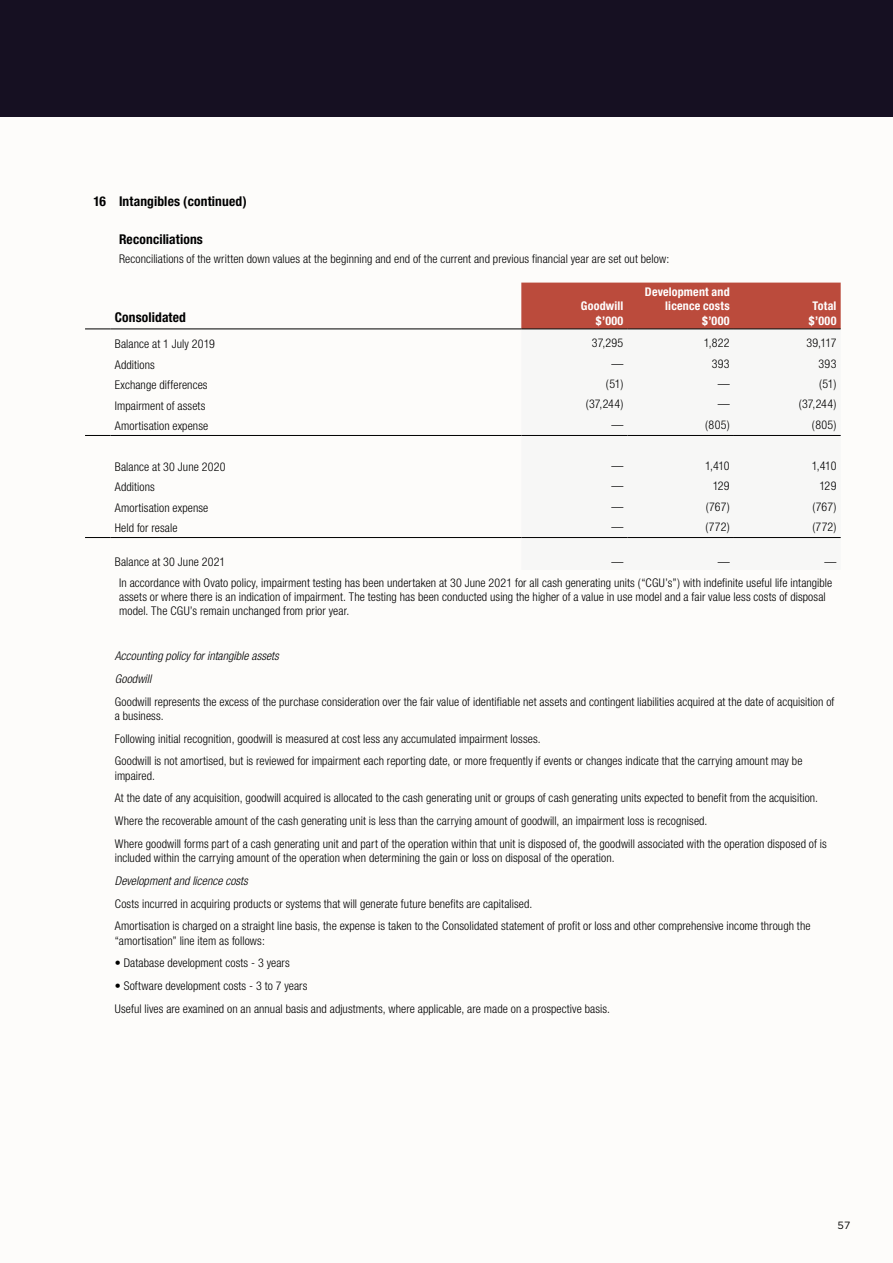
<style>
.page{position:relative;width:893px;height:1263px;background:#fdfcfa}
.page>*{position:absolute;margin:0;border:0;box-sizing:border-box;transform-origin:0 0}
.t1{font:700 condensed 13.5px "Helvetica Neue";letter-spacing:.01em;color:#000}
.t2{font:300 condensed 12px/22.8px "Helvetica Neue";letter-spacing:.01em;color:#000}
.t3{font:italic 300 condensed 12px/22.8px "Helvetica Neue";letter-spacing:.005em;color:#000}
.t4{font:700 condensed 12px/14.2px "Helvetica Neue";letter-spacing:.015em;color:#fff;text-align:right}
.t5{font:10.5px "Gotham";color:#000}
</style>
<div class="page">
<div style="left:0;top:0;width:893px;height:117px;background:#161022"></div>
<div style="left:521px;top:283px;width:320px;height:45px;background:#bb4b3c"></div>
<svg style="left:521px;top:329px;width:320px;height:210px"></svg>
<svg style="left:85px;top:328px;width:26px;height:1px"></svg>
<hr style="left:111px;top:328px;width:410px;height:1px;background:#000">
<svg style="left:85px;top:435px;width:26px;height:1px"></svg>
<hr style="left:111px;top:435px;width:410px;height:1px;background:#000">
<hr style="left:521px;top:435px;width:107px;height:1px;background:#000">
<hr style="left:628px;top:435px;width:106px;height:1px;background:#000">
<hr style="left:734px;top:435px;width:107px;height:1px;background:#000">
<svg style="left:85px;top:537px;width:26px;height:1px"></svg>
<hr style="left:111px;top:537px;width:410px;height:1px;background:#000">
<hr style="left:521px;top:537px;width:107px;height:1px;background:#000">
<hr style="left:628px;top:537px;width:106px;height:1px;background:#000">
<hr style="left:734px;top:537px;width:107px;height:1px;background:#000">
<hr style="left:521px;top:328px;width:107px;height:1px;background:#000">
<hr style="left:628px;top:328px;width:106px;height:1px;background:#000">
<hr style="left:734px;top:328px;width:107px;height:1px;background:#000">
<p class="t1" style="left:94px;top:193px;width:155px">16 Intangibles (continued)</p>
<p class="t1" style="left:119px;top:231px;width:85px">Reconciliations</p>
<p class="t2" style="left:119px;top:247px;width:552px">Reconciliations of the written down values at the beginning and end of the current and previous financial year are set out below:</p>
<p class="t4" style="left:581px;top:299px;width:44px">Goodwill $’000</p>
<p class="t4" style="left:645px;top:285px;width:86px">Development and licence costs $’000</p>
<p class="t4" style="left:813px;top:299px;width:25px">Total</p>
<p class="t1" style="left:115px;top:309px;width:73px">Consolidated</p>
<p class="t4" style="left:809px;top:313px;width:29px">$’000</p>
<p class="t2" style="left:115px;top:333px;width:102px">Balance at 1 July 2019</p>
<p class="t2" style="left:592px;top:331px;width:33px">37,295</p>
<p class="t2" style="left:704px;top:331px;width:27px">1,822</p>
<p class="t2" style="left:806px;top:331px;width:31px">39,117</p>
<p class="t2" style="left:115px;top:353px;width:42px">Additions</p>
<p class="t2" style="left:611px;top:352px;width:13px">—</p>
<p class="t2" style="left:712px;top:352px;width:19px">393</p>
<p class="t2" style="left:819px;top:352px;width:19px">393</p>
<p class="t2" style="left:115px;top:373px;width:94px">Exchange differences</p>
<p class="t2" style="left:606px;top:372px;width:19px">(51)</p>
<p class="t2" style="left:718px;top:372px;width:13px">—</p>
<p class="t2" style="left:819px;top:372px;width:19px">(51)</p>
<p class="t2" style="left:115px;top:394px;width:92px">Impairment of assets</p>
<p class="t2" style="left:586px;top:393px;width:39px">(37,244)</p>
<p class="t2" style="left:718px;top:393px;width:13px">—</p>
<p class="t2" style="left:799px;top:393px;width:39px">(37,244)</p>
<p class="t2" style="left:115px;top:414px;width:95px">Amortisation expense</p>
<p class="t2" style="left:611px;top:413px;width:13px">—</p>
<p class="t2" style="left:705px;top:413px;width:26px">(805)</p>
<p class="t2" style="left:812px;top:413px;width:26px">(805)</p>
<p class="t2" style="left:115px;top:455px;width:112px">Balance at 30 June 2020</p>
<p class="t2" style="left:611px;top:454px;width:13px">—</p>
<p class="t2" style="left:705px;top:454px;width:26px">1,410</p>
<p class="t2" style="left:812px;top:454px;width:26px">1,410</p>
<p class="t2" style="left:115px;top:475px;width:42px">Additions</p>
<p class="t2" style="left:611px;top:474px;width:13px">—</p>
<p class="t2" style="left:713px;top:474px;width:19px">129</p>
<p class="t2" style="left:819px;top:474px;width:19px">129</p>
<p class="t2" style="left:115px;top:496px;width:95px">Amortisation expense</p>
<p class="t2" style="left:611px;top:495px;width:13px">—</p>
<p class="t2" style="left:706px;top:495px;width:25px">(767)</p>
<p class="t2" style="left:812px;top:495px;width:25px">(767)</p>
<p class="t2" style="left:115px;top:516px;width:64px">Held for resale</p>
<p class="t2" style="left:611px;top:515px;width:13px">—</p>
<p class="t2" style="left:706px;top:515px;width:26px">(772)</p>
<p class="t2" style="left:812px;top:515px;width:26px">(772)</p>
<p class="t2" style="left:115px;top:550px;width:112px">Balance at 30 June 2021</p>
<p class="t2" style="left:611px;top:550px;width:13px">—</p>
<p class="t2" style="left:718px;top:550px;width:13px">—</p>
<p class="t2" style="left:119px;top:551px;width:719px;line-height:21.3px;text-indent:705px">—<br>In accordance with Ovato policy, impairment testing has been undertaken at 30 June 2021 for all cash generating units (“CGU’s”) with indefinite useful life intangible</p>
<p class="t2" style="left:119px;top:590px;width:708px;line-height:14.2px">assets or where there is an indication of impairment. The testing has been conducted using the higher of a value in use model and a fair value less costs of disposal model. The CGU’s remain unchanged from prior year.</p>
<p class="t3" style="left:115px;top:644px;width:166px">Accounting policy for intangible assets<br>Goodwill</p>
<p class="t2" style="left:115px;top:694px;width:721px;line-height:14.2px">Goodwill represents the excess of the purchase consideration over the fair value of identifiable net assets and contingent liabilities acquired at the date of acquisition of a business.</p>
<p class="t2" style="left:115px;top:727px;width:689px">Following initial recognition, goodwill is measured at cost less any accumulated impairment losses.<br>Goodwill is not amortised, but is reviewed for impairment each reporting date, or more frequently if events or changes indicate that the carrying amount may be</p>
<p class="t2" style="left:115px;top:764px;width:713px">impaired.<br>At the date of any acquisition, goodwill acquired is allocated to the cash generating unit or groups of cash generating units expected to benefit from the acquisition.<br>Where the recoverable amount of the cash generating unit is less than the carrying amount of goodwill, an impairment loss is recognised.<br>Where goodwill forms part of a cash generating unit and part of the operation within that unit is disposed of, the goodwill associated with the operation disposed of is</p>
<p class="t2" style="left:115px;top:846px;width:501px">included within the carrying amount of the operation when determining the gain or loss on disposal of the operation.</p>
<p class="t3" style="left:115px;top:869px;width:135px">Development and licence costs</p>
<p class="t2" style="left:115px;top:892px;width:697px">Costs incurred in acquiring products or systems that will generate future benefits are capitalised.<br>Amortisation is charged on a straight line basis, the expense is taken to the Consolidated statement of profit or loss and other comprehensive income through the</p>
<p class="t2" style="left:115px;top:929px;width:152px">“amortisation” line item as follows:</p>
<p class="t2" style="left:115px;top:952px;width:176px">• Database development costs - 3 years</p>
<p class="t2" style="left:115px;top:974px;width:497px">• Software development costs - 3 to 7 years<br>Useful lives are examined on an annual basis and adjustments, where applicable, are made on a prospective basis.</p>
<p class="t5" style="left:838px;top:1219px;width:14px">57</p>
</div>
